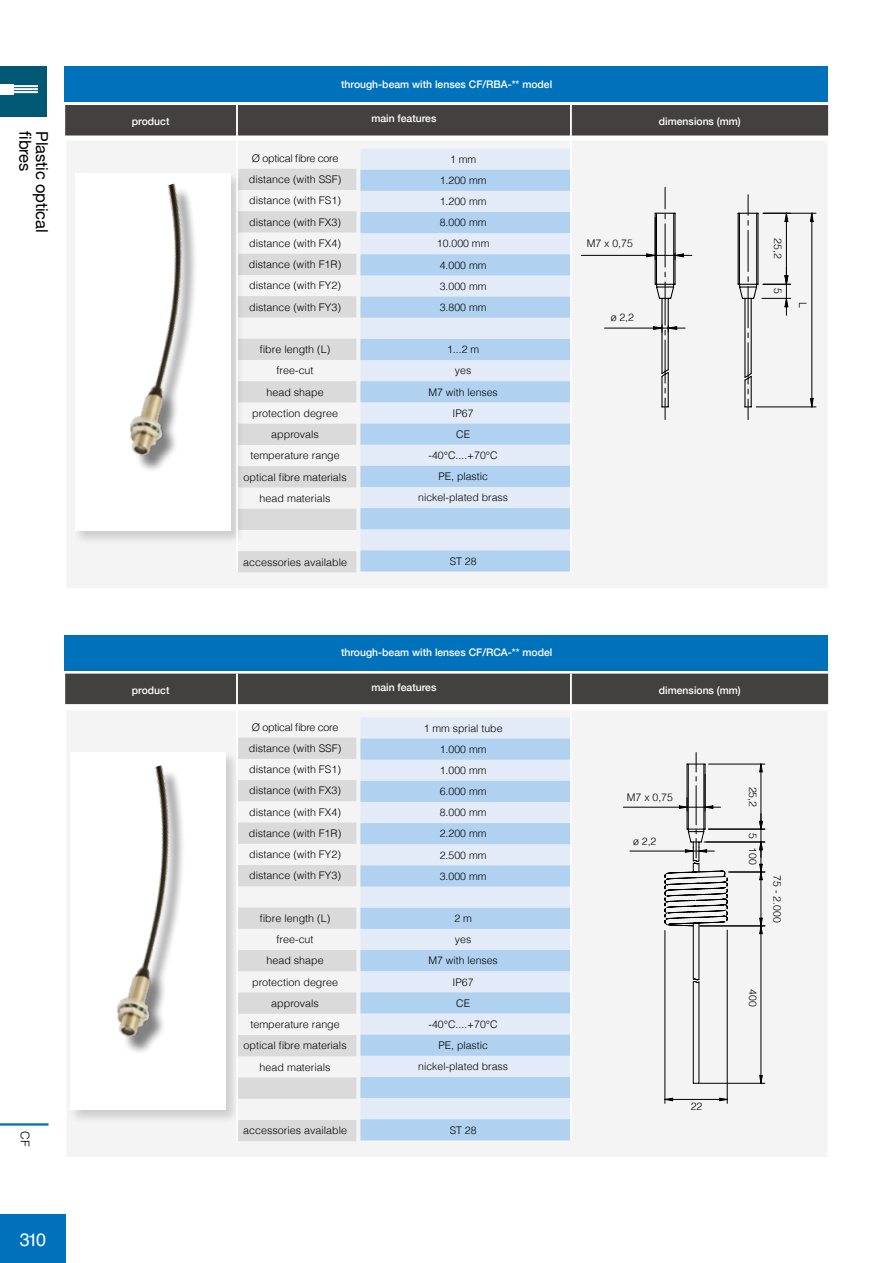
<style>
.page{position:relative;width:893px;height:1263px;background:#fff}
.page>*{position:absolute;margin:0;border:0;box-sizing:border-box;transform-origin:0 0}
.t1{font:18px "Helvetica";color:#fff}
.t2{font:16.5px "Helvetica Neue";letter-spacing:-.01em;color:#000}
.t3{font:300 12px "Helvetica";color:#000}
.t4{font:300 10.5px/21.1px "Helvetica";color:#000;text-align:center}
.t5{font:500 10.5px "Helvetica Neue";color:#fff}
</style>
<div class="page">
<div style="left:65px;top:709px;width:764px;height:449px;background:#f4f4f4;border:2px solid #fff"></div>
<div style="left:361px;top:717px;width:209px;height:21px;background:#e4ebf8"></div>
<svg style="left:360px;top:738px;width:210px;height:402px"></svg>
<svg style="left:238px;top:738px;width:118px;height:403px;fill:#dadada"></svg>
<div style="left:65px;top:635px;width:763px;height:36px;background:#0072bb"></div>
<div style="left:65px;top:674px;width:763px;height:30px;background:#424140"></div>
<div style="left:68px;top:750px;width:172px;height:374px;background:#000;opacity:.16"></div>
<div style="left:70px;top:753px;width:155px;height:357px;background:#fff"></div>
<hr style="left:236px;top:674px;width:2px;height:466px;background:#fff">
<hr style="left:570px;top:674px;width:2px;height:466px;background:#fff">
<svg style="left:623px;top:752px;width:142px;height:349px"></svg>
<hr style="left:665px;top:930px;width:1px;height:173px;background:#000">
<hr style="left:727px;top:930px;width:1px;height:173px;background:#000">
<hr style="left:665px;top:1099px;width:62px;height:1px;background:#000">
<img style="left:65px;top:765px;width:178px;height:323px">
<div style="left:65px;top:139px;width:764px;height:451px;background:#f4f4f4"></div>
<div style="left:360px;top:149px;width:210px;height:21px;background:#e4ebf8"></div>
<svg style="left:360px;top:170px;width:210px;height:402px"></svg>
<svg style="left:238px;top:169px;width:118px;height:403px;fill:#dadada"></svg>
<div style="left:65px;top:67px;width:763px;height:35px;background:#0072bb"></div>
<div style="left:65px;top:105px;width:763px;height:31px;background:#424140"></div>
<div style="left:73px;top:172px;width:172px;height:373px;background:#000;opacity:.16"></div>
<div style="left:75px;top:174px;width:155px;height:357px;background:#fff"></div>
<hr style="left:236px;top:105px;width:2px;height:467px;background:#fff">
<hr style="left:570px;top:105px;width:2px;height:467px;background:#fff">
<svg style="left:581px;top:187px;width:233px;height:233px"></svg>
<hr style="left:756px;top:407px;width:60px;height:1px;background:#000">
<hr style="left:763px;top:213px;width:53px;height:1px;background:#000">
<hr style="left:812px;top:213px;width:1px;height:194px;background:#000">
<img style="left:65px;top:183px;width:190px;height:323px">
<div style="left:0;top:67px;width:47px;height:50px;background:#005875"></div>
<div style="left:0;top:84px;width:14px;height:10px;background:#fff"></div>
<hr style="left:7px;top:88px;width:31px;height:2px;background:#fff">
<hr style="left:7px;top:85px;width:31px;height:2px;background:#fff">
<hr style="left:7px;top:91px;width:31px;height:2px;background:#fff">
<div style="left:0;top:1214px;width:66px;height:49px;background:#0072bb"></div>
<hr style="left:0;top:1123px;width:48px;height:2px;background:#0072bb">
<h2 class="t2" style="left:37px;top:131px;width:41px;rotate:90deg">fibres</h2>
<h2 class="t2" style="left:54px;top:131px;width:102px;rotate:90deg">Plastic optical</h2>
<p class="t3" style="left:35px;top:1131px;width:17px;rotate:90deg">CF</p>
<h1 class="t1" style="left:20px;top:1225px;width:28px">310</h1>
<p class="t5" style="left:341px;top:76px;width:213px">through-beam with lenses CF/RBA-** model</p>
<p class="t5" style="left:132px;top:113px;width:39px">product</p>
<p class="t5" style="left:371px;top:110px;width:67px">main features</p>
<p class="t5" style="left:659px;top:113px;width:83px">dimensions (mm)</p>
<p class="t4" style="left:249px;top:147px;width:94px;text-align:left">Ø optical fibre core distance (with SSF) distance (with FS1) distance (with FX3) distance (with FX4) distance (with F1R) distance (with FY2) distance (with FY3)</p>
<p class="t4" style="left:244px;top:338px;width:105px">fibre length (L) free-cut<br>head shape protection degree approvals temperature range optical fibre materials head materials</p>
<p class="t4" style="left:243px;top:550px;width:105px">accessories available</p>
<p class="t4" style="left:437px;top:148px;width:54px">1 mm<br>1.200 mm<br>1.200 mm<br>8.000 mm<br>10.000 mm<br>4.000 mm<br>3.000 mm<br>3.800 mm</p>
<p class="t4" style="left:418px;top:338px;width:91px">1...2 m<br>yes<br>M7 with lenses<br>IP67<br>CE<br>-40°C....+70°C<br>PE, plastic nickel-plated brass</p>
<p class="t4" style="left:450px;top:550px;width:28px">ST 28</p>
<p class="t4" style="left:587px;top:232px;width:48px">M7 x 0,75</p>
<p class="t4" style="left:611px;top:306px;width:25px">ø 2,2</p>
<p class="t4" style="left:789px;top:238px;width:22px;rotate:90deg">25,2</p>
<p class="t4" style="left:789px;top:288px;width:7px;rotate:90deg">5</p>
<p class="t4" style="left:814px;top:302px;width:7px;rotate:90deg">L</p>
<p class="t5" style="left:341px;top:644px;width:213px">through-beam with lenses CF/RCA-** model</p>
<p class="t5" style="left:132px;top:682px;width:39px">product</p>
<p class="t5" style="left:371px;top:679px;width:67px">main features</p>
<p class="t5" style="left:659px;top:682px;width:83px">dimensions (mm)</p>
<p class="t4" style="left:249px;top:716px;width:94px;text-align:left">Ø optical fibre core distance (with SSF) distance (with FS1) distance (with FX3) distance (with FX4) distance (with F1R) distance (with FY2) distance (with FY3)</p>
<p class="t4" style="left:244px;top:907px;width:105px">fibre length (L) free-cut<br>head shape protection degree approvals temperature range optical fibre materials head materials</p>
<p class="t4" style="left:243px;top:1119px;width:105px">accessories available</p>
<p class="t4" style="left:424px;top:717px;width:80px">1 mm sprial tube<br>1.000 mm<br>1.000 mm<br>6.000 mm<br>8.000 mm<br>2.200 mm<br>2.500 mm<br>3.000 mm</p>
<p class="t4" style="left:418px;top:907px;width:91px">2 m<br>yes<br>M7 with lenses<br>IP67<br>CE<br>-40°C....+70°C<br>PE, plastic nickel-plated brass</p>
<p class="t4" style="left:450px;top:1118px;width:28px">ST 28</p>
<p class="t4" style="left:627px;top:785px;width:48px">M7 x 0,75</p>
<p class="t4" style="left:633px;top:830px;width:25px">ø 2,2</p>
<p class="t4" style="left:764px;top:787px;width:22px;rotate:90deg">25,2</p>
<p class="t4" style="left:764px;top:833px;width:7px;rotate:90deg">5</p>
<p class="t4" style="left:764px;top:847px;width:19px;rotate:90deg">100</p>
<p class="t4" style="left:691px;top:1095px;width:13px">22</p>
<p class="t4" style="left:764px;top:989px;width:19px;rotate:90deg">400</p>
<p class="t4" style="left:788px;top:875px;width:49px;rotate:90deg">75 - 2.000</p>
</div>
